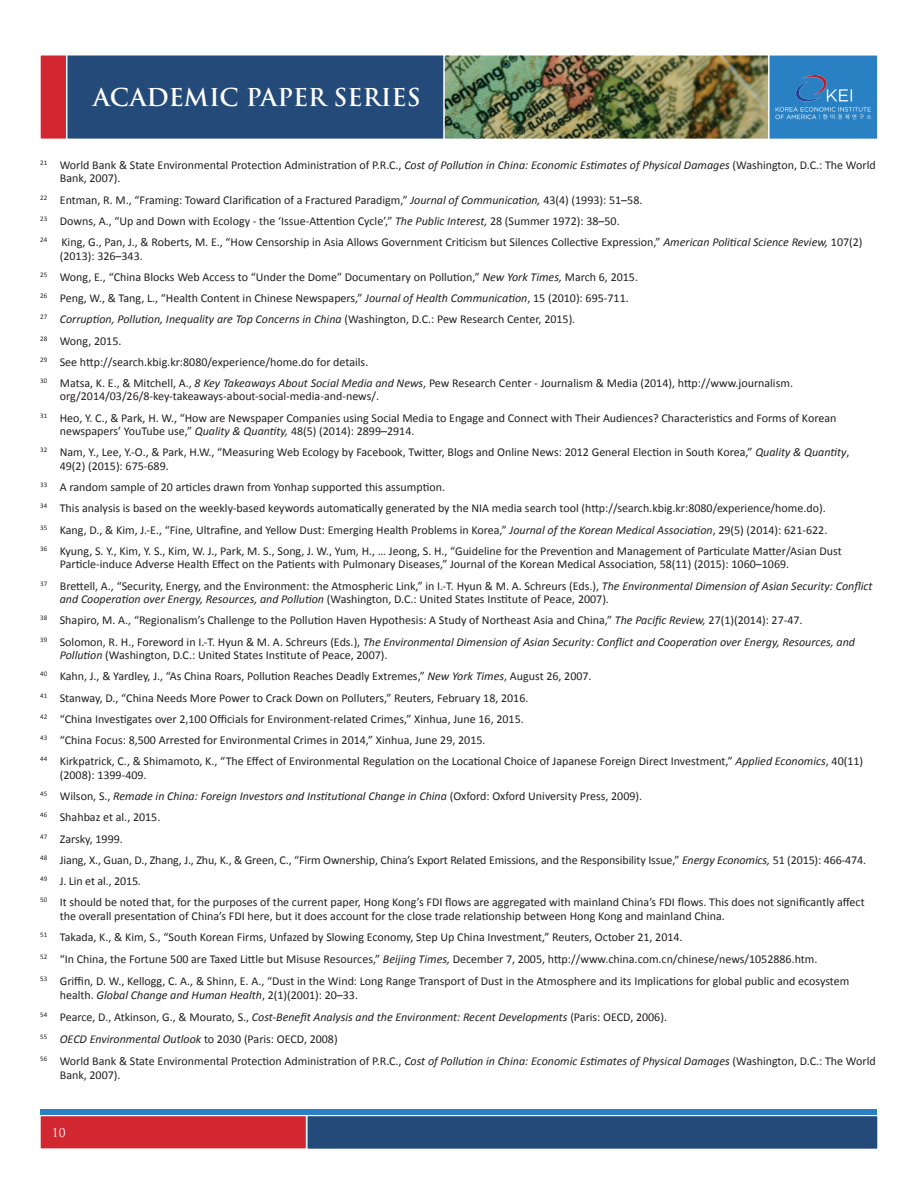
<style>
.page{position:relative;width:918px;height:1188px;background:#fff}
.page>*{position:absolute;margin:0;border:0;box-sizing:border-box;transform-origin:0 0}
.t1{font:700 24px "Trajan Pro";color:#fff}
.t2{font:12px/21.3px "Calibri";color:#231f20}
.t3{font:12px "Trajan Pro";color:#fff}
.s1{font-style:italic}
</style>
<div class="page">
<div style="left:63px;top:54px;width:789px;height:86px;background:#244a79;border:2px solid #fff"></div>
<div style="left:39px;top:54px;width:28px;height:86px;background:#d22631;border:2px solid #fff"></div>
<div style="left:767px;top:54px;width:112px;height:86px;background:#2981c4;border:2px solid #fff"></div>
<div style="left:306px;top:1115px;width:573px;height:35px;background:#244a79;border:2px solid #fff"></div>
<div style="left:39px;top:1115px;width:268px;height:35px;background:#d22631;border:2px solid #fff"></div>
<div style="left:41px;top:1109px;width:836px;height:6px;background:#2981c4"></div>
<img style="left:443px;top:54px;width:327px;height:86px">
<img style="left:776px;top:75px;width:96px;height:45px">
<h1 class="t1" style="left:93px;top:82px;width:329px">ACADEMIC PAPER SERIES</h1>
<p class="t2" style="left:60px;top:158px;width:817px;line-height:13.5px;text-indent:-20px"><sup>21</sup> World Bank &amp; State Environmental Protection Administration of P.R.C., <span class="s1">Cost of Pollution in China: Economic Estimates of Physical Damages</span> (Washington, D.C.: The World<br>Bank, 2007).</p>
<p class="t2" style="left:40px;top:188px;width:824px"><sup>22</sup> Entman, R. M., “Framing: Toward Clarification of a Fractured Paradigm,” <span class="s1">Journal of Communication,</span> 43(4) (1993): 51–58.<br><sup>23</sup> Downs, A., “Up and Down with Ecology - the ‘Issue-Attention Cycle’,” <span class="s1">The Public Interest,</span> 28 (Summer 1972): 38–50.<br><sup>24</sup> King, G., Pan, J., &amp; Roberts, M. E., “How Censorship in Asia Allows Government Criticism but Silences Collective Expression,” <span class="s1">American Political Science Review,</span> 107(2)</p>
<p class="t2" style="left:40px;top:244px;width:754px;text-indent:19px">(2013): 326–343.<br><sup>25</sup> Wong, E., “China Blocks Web Access to “Under the Dome” Documentary on Pollution,” <span class="s1">New York Times,</span> March 6, 2015.<br><sup>26</sup> Peng, W., &amp; Tang, L., “Health Content in Chinese Newspapers,” <span class="s1">Journal of Health Communication</span>, 15 (2010): 695-711.<br><sup>27</sup> <span class="s1">Corruption, Pollution, Inequality are Top Concerns in China</span> (Washington, D.C.: Pew Research Center, 2015).<br><sup>28</sup> Wong, 2015.<br><sup>29</sup> See http://search.kbig.kr:8080/experience/home.do for details.<br><sup>30</sup> Matsa, K. E., &amp; Mitchell, A., <span class="s1">8 Key Takeaways About Social Media and News</span>, Pew Research Center - Journalism &amp; Media (2014), http://www.journalism.</p>
<p class="t2" style="left:40px;top:385px;width:798px;text-indent:20px">org/2014/03/26/8-key-takeaways-about-social-media-and-news/.<br><sup>31</sup> Heo, Y. C., &amp; Park, H. W., “How are Newspaper Companies using Social Media to Engage and Connect with Their Audiences? Characteristics and Forms of Korean</p>
<p class="t2" style="left:40px;top:420px;width:811px;text-indent:20px">newspapers’ YouTube use,” <span class="s1">Quality &amp; Quantity,</span> 48(5) (2014): 2899–2914.<br><sup>32</sup> Nam, Y., Lee, Y.-O., &amp; Park, H.W., “Measuring Web Ecology by Facebook, Twitter, Blogs and Online News: 2012 General Election in South Korea,” <span class="s1">Quality &amp; Quantity</span>,</p>
<p class="t2" style="left:40px;top:455px;width:803px;text-indent:20px">49(2) (2015): 675-689.<br><sup>33</sup> A random sample of 20 articles drawn from Yonhap supported this assumption.<br><sup>34</sup> This analysis is based on the weekly-based keywords automatically generated by the NIA media search tool (http://search.kbig.kr:8080/experience/home.do).<br><sup>35</sup> Kang, D., &amp; Kim, J.-E., “Fine, Ultrafine, and Yellow Dust: Emerging Health Problems in Korea,” <span class="s1">Journal of the Korean Medical Association</span>, 29(5) (2014): 621-622.<br><sup>36</sup> Kyung, S. Y., Kim, Y. S., Kim, W. J., Park, M. S., Song, J. W., Yum, H., … Jeong, S. H., “Guideline for the Prevention and Management of Particulate Matter/Asian Dust</p>
<p class="t2" style="left:40px;top:553px;width:834px;text-indent:20px">Particle-induce Adverse Health Effect on the Patients with Pulmonary Diseases,” Journal of the Korean Medical Association, 58(11) (2015): 1060–1069.<br><sup>37</sup> Brettell, A., “Security, Energy, and the Environment: the Atmospheric Link,” in I.-T. Hyun &amp; M. A. Schreurs (Eds.), <span class="s1">The Environmental Dimension of Asian Security: Conflict</span></p>
<p class="t2" style="left:40px;top:588px;width:816px;text-indent:20px"><span class="s1">and Cooperation over Energy, Resources, and Pollution</span> (Washington, D.C.: United States Institute of Peace, 2007).<br><sup>38</sup> Shapiro, M. A., “Regionalism’s Challenge to the Pollution Haven Hypothesis: A Study of Northeast Asia and China,” <span class="s1">The Pacific Review,</span> 27(1)(2014): 27-47.<br><sup>39</sup> Solomon, R. H., Foreword in I.-T. Hyun &amp; M. A. Schreurs (Eds.), <span class="s1">The Environmental Dimension of Asian Security: Conflict and Cooperation over Energy, Resources, and</span></p>
<p class="t2" style="left:40px;top:644px;width:824px;text-indent:20px"><span class="s1">Pollution</span> (Washington, D.C.: United States Institute of Peace, 2007).<br><sup>40</sup> Kahn, J., &amp; Yardley, J., “As China Roars, Pollution Reaches Deadly Extremes,” <span class="s1">New York Times</span>, August 26, 2007.<br><sup>41</sup> Stanway, D., “China Needs More Power to Crack Down on Polluters,” Reuters, February 18, 2016.<br><sup>42</sup> “China Investigates over 2,100 Officials for Environment-related Crimes,” Xinhua, June 16, 2015.<br><sup>43</sup> “China Focus: 8,500 Arrested for Environmental Crimes in 2014,” Xinhua, June 29, 2015.<br><sup>44</sup> Kirkpatrick, C., &amp; Shimamoto, K., “The Effect of Environmental Regulation on the Locational Choice of Japanese Foreign Direct Investment,” <span class="s1">Applied Economics</span>, 40(11)</p>
<p class="t2" style="left:40px;top:764px;width:827px;text-indent:20px">(2008): 1399-409.<br><sup>45</sup> Wilson, S., <span class="s1">Remade in China: Foreign Investors and Institutional Change in China</span> (Oxford: Oxford University Press, 2009).<br><sup>46</sup> Shahbaz et al., 2015.<br><sup>47</sup> Zarsky, 1999.<br><sup>48</sup> Jiang, X., Guan, D., Zhang, J., Zhu, K., &amp; Green, C., “Firm Ownership, China’s Export Related Emissions, and the Responsibility Issue,” <span class="s1">Energy Economics,</span> 51 (2015): 466-474.<br><sup>49</sup> J. Lin et al., 2015.<br><sup>50</sup> It should be noted that, for the purposes of the current paper, Hong Kong’s FDI flows are aggregated with mainland China’s FDI flows. This does not significantly affect</p>
<p class="t2" style="left:40px;top:904px;width:811px;line-height:21.9px;text-indent:20px">the overall presentation of China’s FDI here, but it does account for the close trade relationship between Hong Kong and mainland China.<br><sup>51</sup> Takada, K., &amp; Kim, S., “South Korean Firms, Unfazed by Slowing Economy, Step Up China Investment,” Reuters, October 21, 2014.<br><sup>52</sup> “In China, the Fortune 500 are Taxed Little but Misuse Resources,” <span class="s1">Beijing Times,</span> December 7, 2005, http://www.china.com.cn/chinese/news/1052886.htm.<br><sup>53</sup> Griffin, D. W., Kellogg, C. A., &amp; Shinn, E. A., “Dust in the Wind: Long Range Transport of Dust in the Atmosphere and its Implications for global public and ecosystem</p>
<p class="t2" style="left:40px;top:983px;width:837px;line-height:22.2px;text-indent:20px">health. <span class="s1">Global Change and Human Health</span>, 2(1)(2001): 20–33.<br><sup>54</sup> Pearce, D., Atkinson, G., &amp; Mourato, S., <span class="s1">Cost-Benefit Analysis and the Environment: Recent Developments</span> (Paris: OECD, 2006).<br><sup>55</sup> <span class="s1">OECD Environmental Outlook</span> to 2030 (Paris: OECD, 2008)<br><sup>56</sup> World Bank &amp; State Environmental Protection Administration of P.R.C., <span class="s1">Cost of Pollution in China: Economic Estimates of Physical Damages</span> (Washington, D.C.: The World</p>
<p class="t2" style="left:60px;top:1064px;width:62px">Bank, 2007).</p>
<p class="t3" style="left:52px;top:1125px;width:15px">10</p>
</div>
